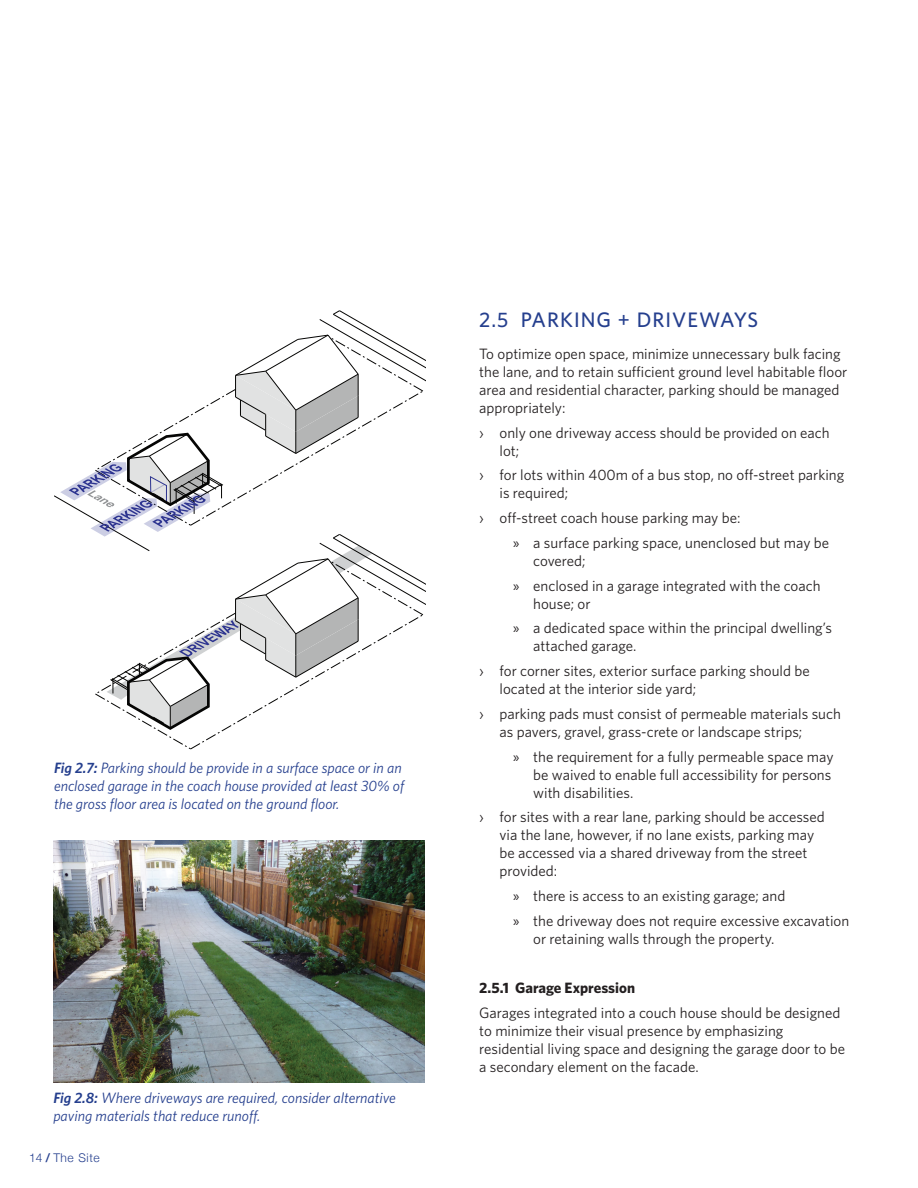
<style>
.page{position:relative;width:918px;height:1188px;background:#fff}
.page>*{position:absolute;margin:0;border:0;box-sizing:border-box;transform-origin:0 0}
.t1{font:500 21px "Whitney";letter-spacing:.05em;color:#253f8e}
.t2{font:15px/18px "Whitney";color:#231f20}
.t3{font:italic 15px/18px "Whitney";color:#253f8e}
.t4{font:700 15px "Whitney";color:#231f20}
.t5{font:300 12px "Helvetica Neue";letter-spacing:.05em;color:#253f8e}
.s1{font-weight:600}
.s2{font-weight:500}
.s3{font-family:"Myriad Pro"}
</style>
<div class="page">
<svg style="left:54px;top:310px;width:371px;height:440px"></svg>
<img style="left:53px;top:840px;width:372px;height:243px">
<p class="t3" style="left:54px;top:758px;width:352px"><span class="s1">Fig 2.7:</span> Parking should be provide in a surface space or in an enclosed garage in the coach house provided at least 30% of the gross floor area is located on the ground floor.</p>
<p class="t3" style="left:53px;top:1088px;width:344px"><span class="s1">Fig 2.8:</span> Where driveways are required, consider alternative paving materials that reduce runoff.</p>
<p class="t5" style="left:29px;top:1148px;width:72px">14 <span class="s2">/</span> The Site</p>
<h1 class="t1" style="left:479px;top:306px;width:281px">2.5 PARKING + DRIVEWAYS</h1>
<p class="t2" style="left:479px;top:344px;width:370px">To optimize open space, minimize unnecessary bulk facing the lane, and to retain sufficient ground level habitable floor area and residential character, parking should be managed appropriately:</p>
<p class="t2" style="left:500px;top:423px;width:332px;text-indent:-20px">› only one driveway access should be provided on each lot;</p>
<p class="t2" style="left:500px;top:466px;width:346px;text-indent:-20px">› for lots within 400m of a bus stop, no off-street parking is required;</p>
<p class="t2" style="left:513px;top:505px;width:318px;line-height:24.8px;text-indent:-34px">› off-street coach house parking may be:<br><span class="s3">»</span> a surface parking space, unenclosed but may be</p>
<p class="t2" style="left:513px;top:548px;width:309px;line-height:24.8px;text-indent:20px">covered;<br><span class="s3">»</span> enclosed in a garage integrated with the coach</p>
<p class="t2" style="left:513px;top:591px;width:321px;line-height:24.8px;text-indent:20px">house; or<br><span class="s3">»</span> a dedicated space within the principal dwelling’s</p>
<p class="t2" style="left:479px;top:633px;width:332px;line-height:24.8px;text-indent:54px">attached garage.<br>› for corner sites, exterior surface parking should be</p>
<p class="t2" style="left:479px;top:676px;width:363px;line-height:24.8px;text-indent:20px">located at the interior side yard;<br>› parking pads must consist of permeable materials such</p>
<p class="t2" style="left:513px;top:719px;width:322px;line-height:24.8px;text-indent:-14px">as pavers, gravel, grass-crete or landscape strips;<br><span class="s3">»</span> the requirement for a fully permeable space may</p>
<p class="t2" style="left:533px;top:765px;width:300px">be waived to enable full accessibility for persons with disabilities.</p>
<p class="t2" style="left:500px;top:808px;width:327px;text-indent:-20px">› for sites with a rear lane, parking should be accessed via the lane, however, if no lane exists, parking may be accessed via a shared driveway from the street provided:</p>
<p class="t2" style="left:513px;top:883px;width:338px;line-height:24.8px"><span class="s3">»</span> there is access to an existing garage; and<br><span class="s3">»</span> the driveway does not require excessive excavation</p>
<p class="t2" style="left:533px;top:929px;width:243px">or retaining walls through the property.</p>
<p class="t4" style="left:479px;top:978px;width:157px">2.5.1 Garage Expression</p>
<p class="t2" style="left:479px;top:1003px;width:367px">Garages integrated into a couch house should be designed to minimize their visual presence by emphasizing residential living space and designing the garage door to be a secondary element on the facade.</p>
</div>
